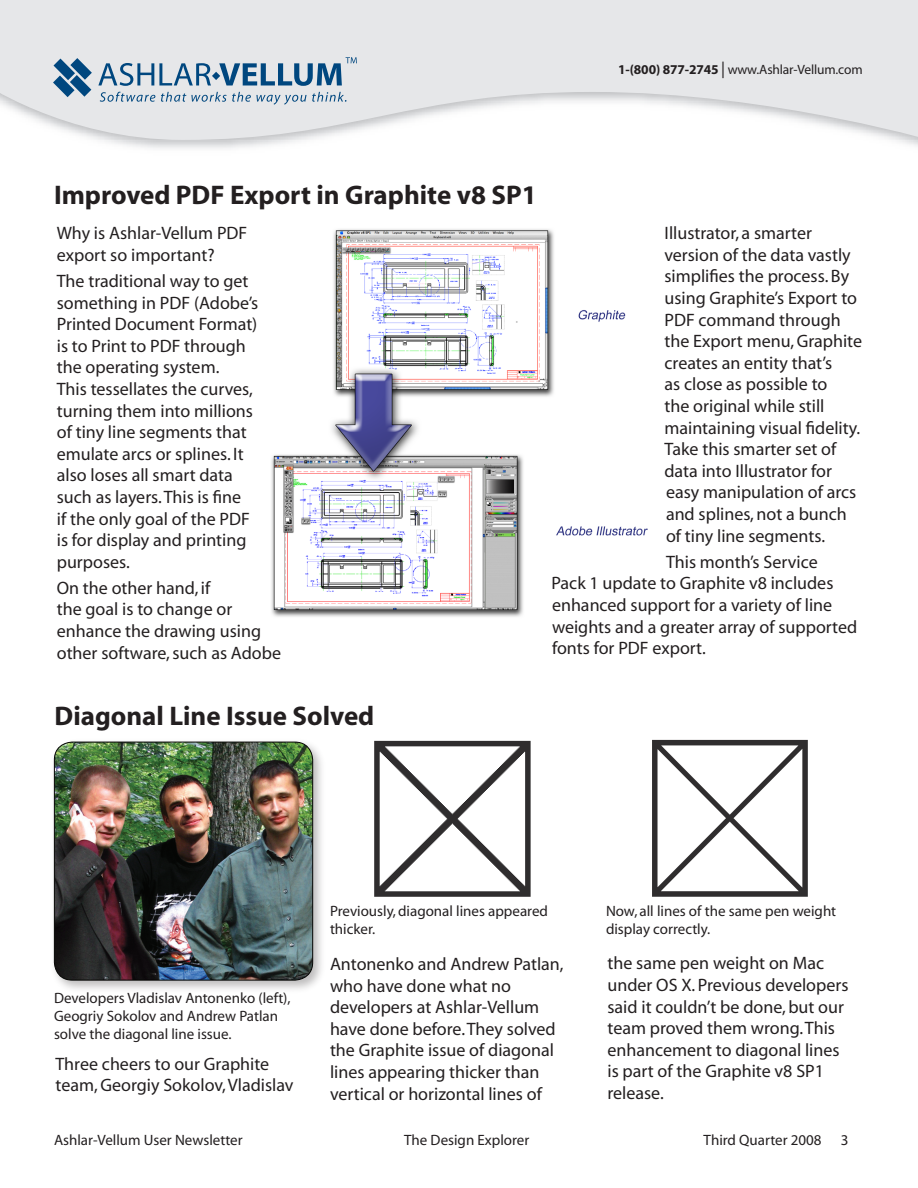
<style>
.page{position:relative;width:918px;height:1188px;background:#fff}
.page>*{position:absolute;margin:0;border:0;box-sizing:border-box;transform-origin:0 0}
.t1{font:700 27px "Myriad";color:#231f20}
.t2{font:21px "Myriad";letter-spacing:-.02em;color:#231f20}
.t3{font:18px/21.6px "Myriad";color:#231f20}
.t4{font:15px/18px "Myriad";color:#231f20}
.t5{font:13.5px "Myriad";letter-spacing:-.01em;color:#231f20}
.s1{font-weight:700}
.s2{font-size:16.5px}
</style>
<div class="page">
<svg style="left:0;top:0;width:918px;height:145px;fill:#e6e7e9"></svg>
<svg style="left:100px;top:92px;width:55px;height:10px"></svg>
<svg style="left:161px;top:92px;width:186px;height:13px;background:#c0ccd7"></svg>
<svg style="left:53px;top:58px;width:39px;height:39px;background:#6a91b0"></svg>
<svg style="left:98px;top:57px;width:259px;height:29px;background:#a1b7c9"></svg>
<div style="left:50px;top:737px;width:278px;height:257px;background:#231f20;opacity:.3"></div>
<img style="left:54px;top:742px;width:259px;height:238px;border-radius:18px">
<div style="left:54px;top:742px;width:259px;height:239px;border:1px solid #040503;border-radius:18px"></div>
<img style="left:374px;top:740px;width:157px;height:157px">
<img style="left:652px;top:739px;width:156px;height:158px">
<img style="left:271px;top:229px;width:377px;height:388px">
<p class="t5" style="left:618px;top:63px;width:246px"><span class="s1">1-(800) 877-2745</span> <span class="s2">|</span> www.Ashlar-Vellum.com</p>
<p class="t1" style="left:54px;top:181px;width:484px">Improved PDF Export in Graphite v8 SP1</p>
<p class="t3" style="left:57px;top:223px;width:192px">Why is Ashlar-Vellum PDF export so important?</p>
<p class="t3" style="left:57px;top:271px;width:203px">The traditional way to get something in PDF (Adobe’s<br>Printed Document Format) is to Print to PDF through the operating system.<br>This tessellates the curves, turning them into millions of tiny line segments that emulate arcs or splines. It also loses all smart data such as layers. This is fine<br>if the only goal of the PDF is for display and printing purposes.</p>
<p class="t3" style="left:57px;top:578px;width:226px">On the other hand, if<br>the goal is to change or enhance the drawing using other software, such as Adobe</p>
<p class="t1" style="left:55px;top:702px;width:321px">Diagonal Line Issue Solved</p>
<p class="t3" style="left:664px;top:223px;width:199px">Illustrator, a smarter version of the data vastly simplifies the process. By using Graphite’s Export to<br>PDF command through the Export menu, Graphite creates an entity that’s<br>as close as possible to<br>the original while still maintaining visual fidelity.<br>Take this smarter set of data into Illustrator for easy manipulation of arcs and splines, not a bunch of tiny line segments.</p>
<p class="t3" style="left:552px;top:552px;width:307px;text-indent:114px">This month’s Service<br>Pack 1 update to Graphite v8 includes enhanced support for a variety of line weights and a greater array of supported fonts for PDF export.</p>
<p class="t4" style="left:54px;top:989px;width:238px">Developers Vladislav Antonenko (left),<br>Geogriy Sokolov and Andrew Patlan solve the diagonal line issue.</p>
<p class="t3" style="left:56px;top:1053px;width:240px">Three cheers to our Graphite team, Georgiy Sokolov, Vladislav</p>
<p class="t4" style="left:330px;top:902px;width:220px">Previously, diagonal lines appeared thicker.</p>
<p class="t3" style="left:330px;top:954px;width:235px">Antonenko and Andrew Patlan, who have done what no developers at Ashlar-Vellum have done before. They solved the Graphite issue of diagonal lines appearing thicker than vertical or horizontal lines of</p>
<p class="t4" style="left:606px;top:902px;width:232px">Now, all lines of the same pen weight display correctly.</p>
<p class="t3" style="left:608px;top:953px;width:243px">the same pen weight on Mac under OS X. Previous developers said it couldn’t be done, but our team proved them wrong. This enhancement to diagonal lines is part of the Graphite v8 SP1 release.</p>
<p class="t2" style="left:119px;top:1126px;width:170px">Powered by <span class="s1">Vellum</span></p>
<p class="t4" style="left:54px;top:1132px;width:190px">Ashlar-Vellum User Newsletter</p>
<p class="t4" style="left:404px;top:1132px;width:127px">The Design Explorer</p>
<p class="t4" style="left:704px;top:1132px;width:120px">Third Quarter 2008</p>
<p class="t4" style="left:841px;top:1132px;width:9px">3</p>
</div>
